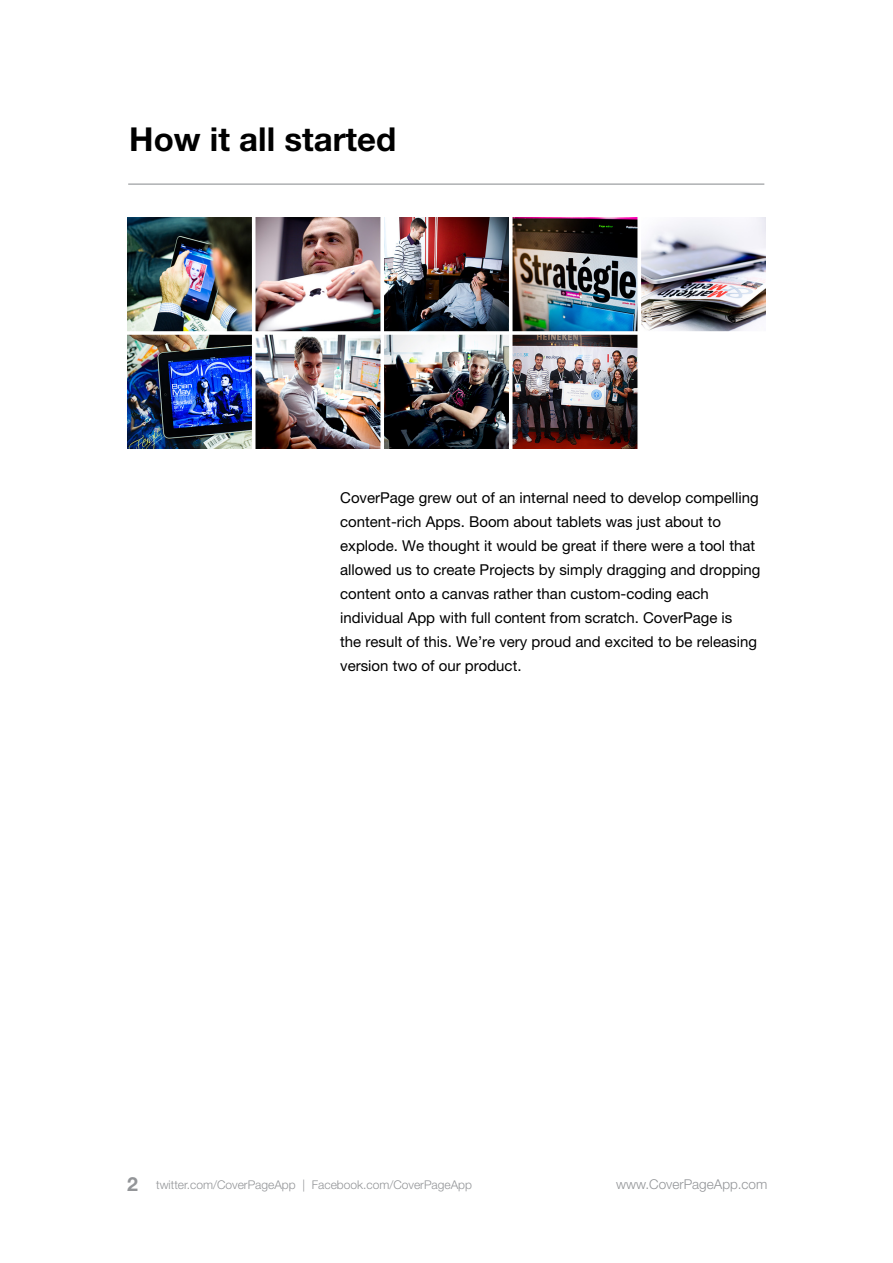
<style>
.page{position:relative;width:893px;height:1263px;background:#fff}
.page>*{position:absolute;margin:0;border:0;box-sizing:border-box;transform-origin:0 0}
.t1{font:700 33px "Helvetica Neue LT Pro";color:#000}
.t2{font:700 19.5px "Helvetica Neue LT Pro";color:#939598}
.t3{font:15px/24px "Helvetica Neue LT Pro";color:#000}
.t4{font:300 13.5px "Helvetica Neue LT Pro";color:#939598}
.t5{font:300 12px "Helvetica Neue LT Pro";color:#939598}
</style>
<div class="page">
<hr style="left:128px;top:184px;width:636px;height:1px;background:#939598">
<img style="left:128px;top:217px;width:637px;height:232px">
<p class="t1" style="left:129px;top:119px;width:268px">How it all started</p>
<p class="t3" style="left:340px;top:485px;width:422px">CoverPage grew out of an internal need to develop compelling content-rich Apps. Boom about tablets was just about to explode. We thought it would be great if there were a tool that allowed us to create Projects by simply dragging and dropping content onto a canvas rather than custom-coding each individual App with full content from scratch. CoverPage is<br>the result of this. We’re very proud and excited to be releasing version two of our product.</p>
<p class="t2" style="left:127px;top:1172px;width:12px">2</p>
<p class="t5" style="left:156px;top:1177px;width:317px">twitter.com/CoverPageApp | Facebook.com/CoverPageApp</p>
<p class="t4" style="left:616px;top:1176px;width:153px">www.CoverPageApp.com</p>
</div>
